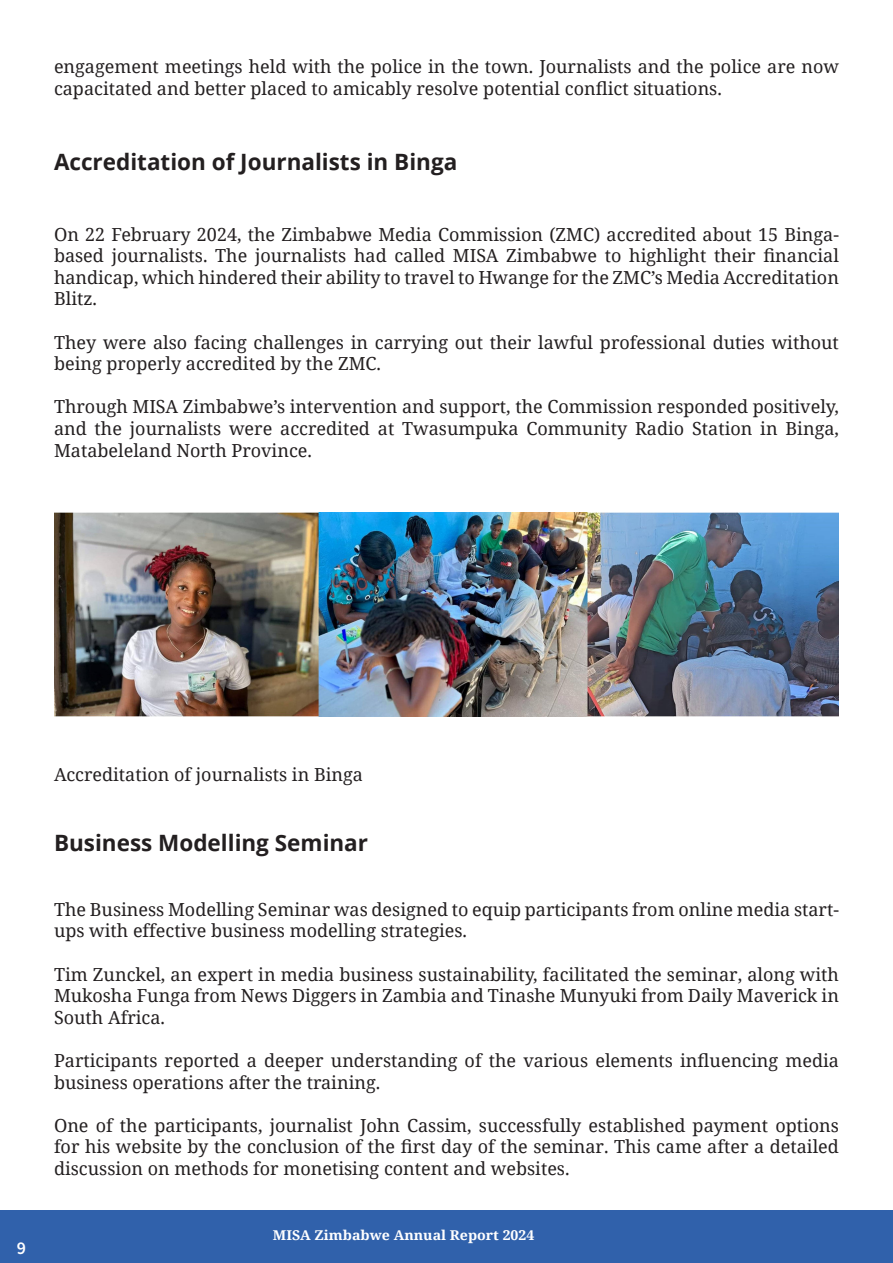
<style>
.page{position:relative;width:893px;height:1263px;background:#fff}
.page>*{position:absolute;margin:0;border:0;box-sizing:border-box;transform-origin:0 0}
.sub_headings{font:700 22.5px "Open Sans";color:#231f20}
.t1{font:18px/21.6px "Noto Serif";color:#231f20}
.t2{font:18px "Source Sans Variable";color:#fff}
.t3{font:700 13.5px "Noto Serif";color:#fff;scale:1.05 1}
</style>
<div class="page">
<img style="left:54px;top:512px;width:785px;height:204px">
<div style="left:0;top:1210px;width:893px;height:53px;background:#3061ab"></div>
<p class="t1" style="left:54px;top:55px;width:786px">engagement meetings held with the police in the town. Journalists and the police are now capacitated and better placed to amicably resolve potential conflict situations.</p>
<p class="sub_headings" style="left:54px;top:146px;width:405px">Accreditation of Journalists in Binga</p>
<p class="t1" style="left:54px;top:223px;width:786px;text-align:justify">On 22 February 2024, the Zimbabwe Media Commission (ZMC) accredited about 15 Binga&shy;based journalists. The journalists had called MISA Zimbabwe to highlight their financial handicap, which hindered their ability to travel to Hwange for the ZMC’s Media Accreditation Blitz.</p>
<p class="t1" style="left:54px;top:331px;width:786px">They were also facing challenges in carrying out their lawful professional duties without being properly accredited by the ZMC.</p>
<p class="t1" style="left:54px;top:395px;width:786px;text-align:justify">Through MISA Zimbabwe’s intervention and support, the Commission responded positively, and the journalists were accredited at Twasumpuka Community Radio Station in Binga, Matabeleland North Province.</p>
<p class="t2" style="left:17px;top:1237px;width:10px">9</p>
<p class="t1" style="left:54px;top:763px;width:310px">Accreditation of journalists in Binga</p>
<p class="sub_headings" style="left:54px;top:827px;width:316px">Business Modelling Seminar</p>
<p class="t1" style="left:54px;top:898px;width:786px">The Business Modelling Seminar was designed to equip participants from online media start&shy;ups with effective business modelling strategies.</p>
<p class="t1" style="left:54px;top:962px;width:786px;text-align:justify">Tim Zunckel, an expert in media business sustainability, facilitated the seminar, along with Mukosha Funga from News Diggers in Zambia and Tinashe Munyuki from Daily Maverick in South Africa.</p>
<p class="t1" style="left:54px;top:1049px;width:786px">Participants reported a deeper understanding of the various elements influencing media business operations after the training.</p>
<p class="t1" style="left:54px;top:1114px;width:786px;text-align:justify">One of the participants, journalist John Cassim, successfully established payment options for his website by the conclusion of the first day of the seminar. This came after a detailed discussion on methods for monetising content and websites.</p>
<p class="t3" style="left:273px;top:1225px;width:251px">MISA Zimbabwe Annual Report 2024</p>
</div>
